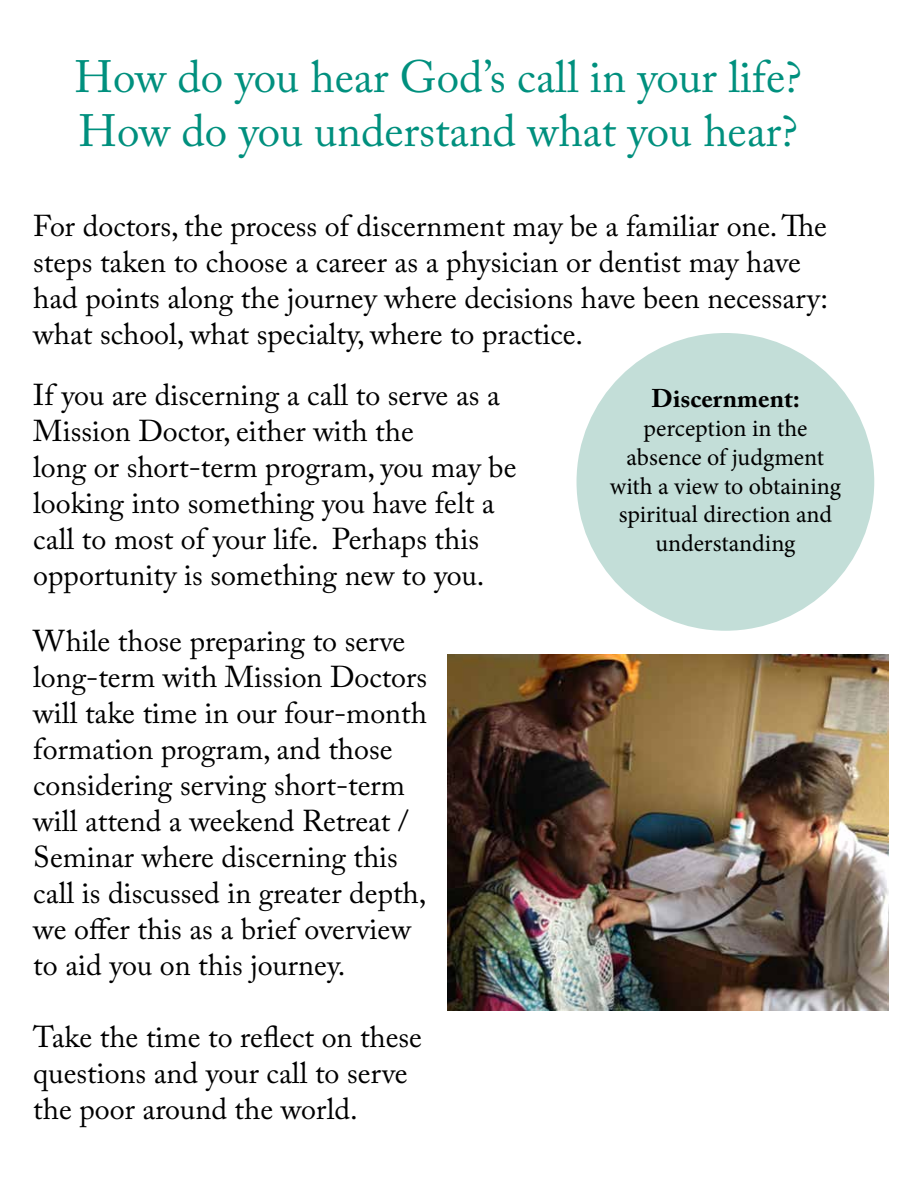
<style>
.page{position:relative;width:918px;height:1188px;background:#fff}
.page>*{position:absolute;margin:0;border:0;box-sizing:border-box;transform-origin:0 0}
.t1{font:45px/54px "Adobe Caslon Pro";color:#00907e}
.t2{font:30px/36px "Adobe Caslon Pro";color:#000}
.t3{font:700 25.5px "Adobe Caslon Pro";color:#000}
.t4{font:24px/28.8px "Minion Pro";color:#000;text-align:center}
</style>
<div class="page">
<div style="left:577px;top:333px;width:297px;height:298px;background:#c3ded8;border-radius:50%"></div>
<img style="left:448px;top:655px;width:441px;height:355px">
<h1 class="t1" style="left:75px;top:50px;width:729px">How do you hear God’s call in your life?<br>How do you understand what you hear?</h1>
<p class="t2" style="left:33px;top:208px;width:796px">For doctors, the process of discernment may be a familiar one. The steps taken to choose a career as a physician or dentist may have had points along the journey where decisions have been necessary: what school, what specialty, where to practice.</p>
<p class="t3" style="left:652px;top:384px;width:150px">Discernment:</p>
<p class="t4" style="left:610px;top:414px;width:233px">perception in the absence of judgment with a view to obtaining spiritual direction and understanding</p>
<p class="t2" style="left:33px;top:376px;width:485px">If you are discerning a call to serve as a Mission Doctor, either with the<br>long or short-term program, you may be looking into something you have felt a call to most of your life. Perhaps this opportunity is something new to you.</p>
<p class="t2" style="left:33px;top:623px;width:395px">While those preparing to serve long-term with Mission Doctors will take time in our four-month formation program, and those considering serving short-term will attend a weekend Retreat /<br>Seminar where discerning this call is discussed in greater depth, we offer this as a brief overview to aid you on this journey.</p>
<p class="t2" style="left:33px;top:1019px;width:390px">Take the time to reflect on these questions and your call to serve the poor around the world.</p>
</div>
